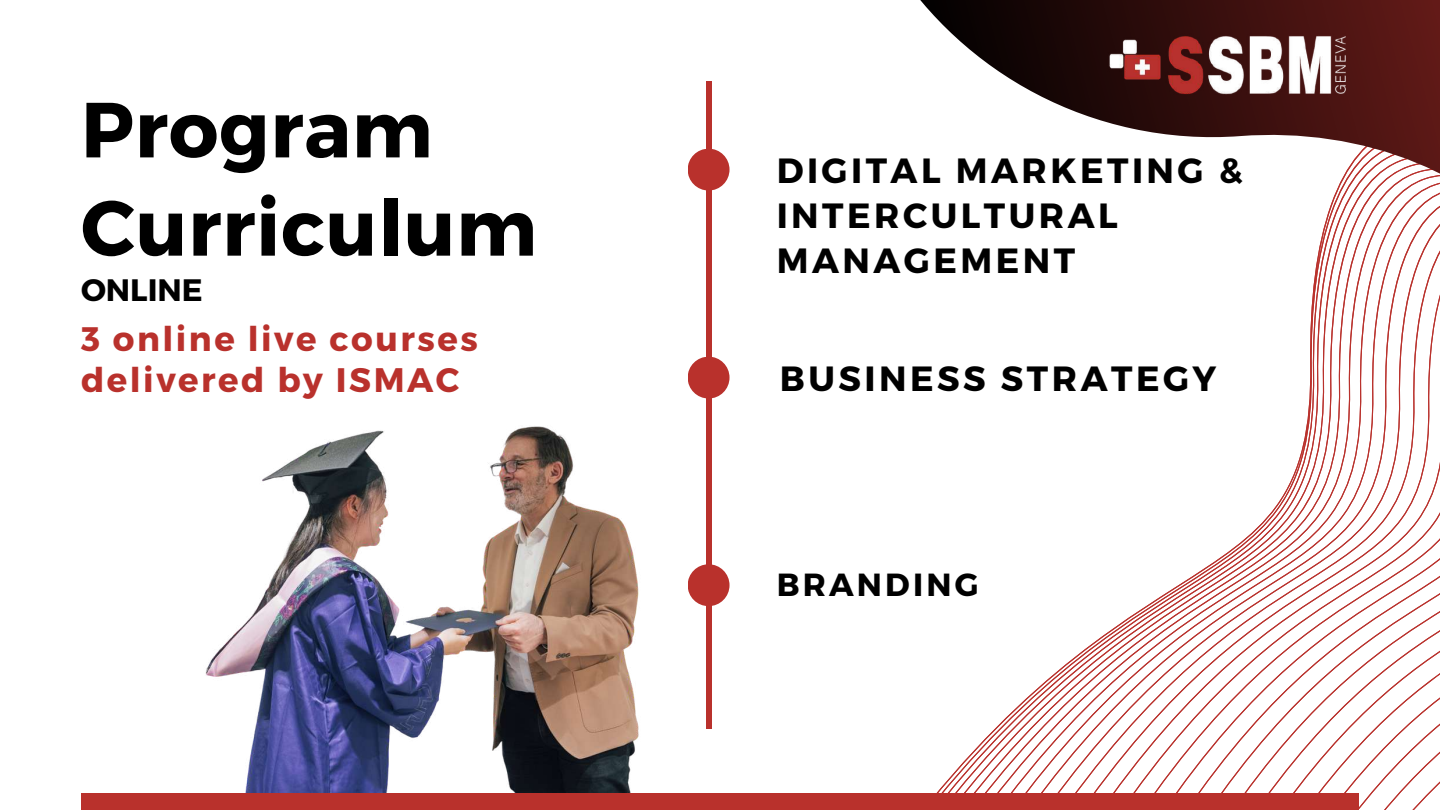
<style>
.page{position:relative;width:1440px;height:810px;background:#fff}
.page>*{position:absolute;margin:0;border:0;box-sizing:border-box;transform-origin:0 0}
.t1{font:700 78px/98.2px "Montserrat";letter-spacing:.01em;color:#000}
.t2{font:700 35px/45px "Montserrat";letter-spacing:.1em;color:#000}
.t3{font:700 34px/40.5px "Montserrat";letter-spacing:.075em;color:#b9312c}
.t4{font:700 32px "Montserrat";letter-spacing:.1em;color:#000}
.t5{font:700 31px "Montserrat";color:#000}
</style>
<div class="page">
<img style="left:205px;top:357px;width:515px;height:436px">
<div style="left:706px;top:81px;width:6px;height:648px;background:#b9312c"></div>
<div style="left:688px;top:149px;width:42px;height:42px;background:#b9312c;border-radius:50%"></div>
<div style="left:688px;top:357px;width:42px;height:42px;background:#b9312c;border-radius:50%"></div>
<div style="left:688px;top:564px;width:42px;height:42px;background:#b9312c;border-radius:50%"></div>
<svg style="left:720px;top:152px;width:720px;height:658px"></svg>
<div style="left:81px;top:793px;width:1278px;height:17px;background:#b9312c"></div>
<svg style="left:780px;top:0;width:660px;height:405px"></svg>
<img style="left:1096px;top:29px;width:263px;height:69px">
<h1 class="t1" style="left:81px;top:77px;width:458px">Program<br>Curriculum</h1>
<p class="t5" style="left:81px;top:270px;width:123px">ONLINE</p>
<p class="t3" style="left:81px;top:317px;width:398px">3 online live courses delivered by ISMAC</p>
<p class="t2" style="left:777px;top:146px;width:468px">DIGITAL MARKETING &amp;<br>INTERCULTURAL<br>MANAGEMENT</p>
<p class="t2" style="left:780px;top:354px;width:438px">BUSINESS STRATEGY</p>
<p class="t4" style="left:777px;top:564px;width:203px">BRANDING</p>
</div>
